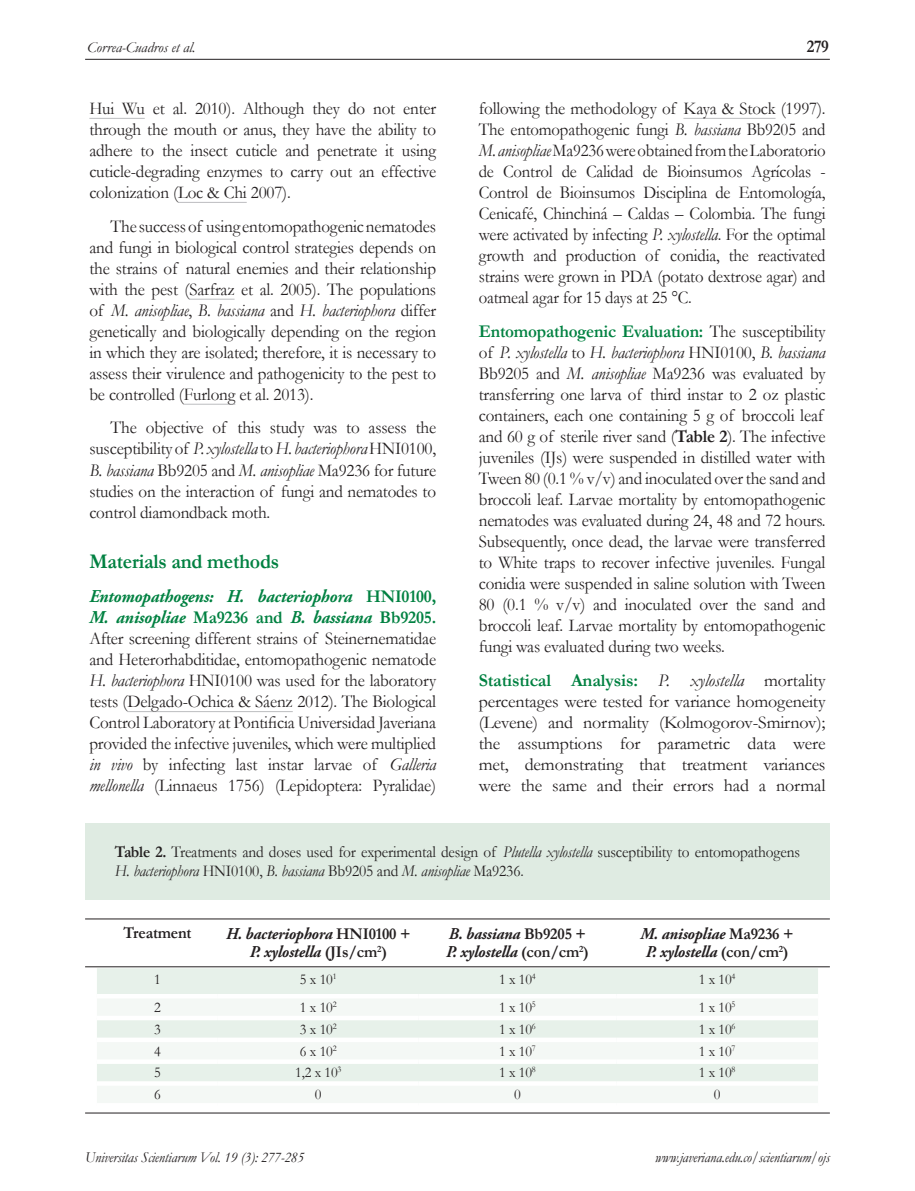
<style>
.page{position:relative;width:915px;height:1191px;background:#fff}
.page>*{position:absolute;margin:0;border:0;box-sizing:border-box;transform-origin:0 0}
.SUBTitulos{font:700 21px "Garamond";letter-spacing:-.01em;color:#008141;scale:.95 1}
.TEXTOcorrido{font:18px/21px "Garamond";letter-spacing:-.01em;color:#231f20;text-align:justify;scale:.95 1}
.TEXTOcorrido-2{font:18px/21px "Garamond";letter-spacing:-.01em;color:#231f20;text-align:justify}
.t1{font:700 18px "Garamond";color:#231f20;scale:.9 1}
.TEXTOcorrido-3{font:16.5px/19.5px "Garamond";letter-spacing:-.01em;color:#231f20;scale:.93 1}
.TEXTOcorrido-4{font:italic 700 16.5px/18px "Adobe Garamond Pro";letter-spacing:-.01em;color:#231f20;text-align:center;scale:.95 1}
.TEXTOcorrido-5{font:700 16.5px "Garamond";letter-spacing:-.01em;color:#231f20;scale:.95 1}
.TEXTOcorrido-6{font:15px "Garamond";letter-spacing:-.01em;color:#231f20;scale:.95 1}
.TEXTOcorrido-7{font:italic 15px "Garamond";letter-spacing:-.01em;color:#231f20;scale:.95 1}
.TEXTOcorrido-8{font:italic 15px "Garamond";letter-spacing:-.01em;color:#231f20}
.s1{font-style:italic}
.s2{font-family:"Adobe Garamond Pro";font-weight:700;font-style:italic;color:#008141}
.s3{font-weight:700;color:#008141}
.s4{font-weight:700}
.s5{font-family:"Garamond";font-style:normal}
</style>
<div class="page">
<hr style="left:85px;top:59px;width:744px;height:1px;background:#231f20">
<hr style="left:89px;top:118px;width:56px;height:1px;background:#bcbdc0">
<hr style="left:178px;top:202px;width:69px;height:1px;background:#bcbdc0">
<hr style="left:189px;top:299px;width:45px;height:1px;background:#bcbdc0">
<hr style="left:184px;top:404px;width:51px;height:1px;background:#bcbdc0">
<hr style="left:127px;top:711px;width:166px;height:1px;background:#bcbdc0">
<hr style="left:683px;top:118px;width:92px;height:1px;background:#bcbdc0">
<div style="left:85px;top:823px;width:744px;height:76px;background:#dfebe2"></div>
<div style="left:97px;top:968px;width:720px;height:26px;background:#e7f1ea"></div>
<svg style="left:97px;top:999px;width:720px;height:104px;fill:#f4f8f5"></svg>
<div style="left:97px;top:1015px;width:121px;height:5px;background:#fff"></div>
<div style="left:218px;top:1015px;width:200px;height:5px;background:#fff"></div>
<div style="left:418px;top:1015px;width:198px;height:5px;background:#fff"></div>
<div style="left:616px;top:1015px;width:201px;height:5px;background:#fff"></div>
<div style="left:97px;top:1037px;width:121px;height:5px;background:#fff"></div>
<div style="left:218px;top:1037px;width:200px;height:5px;background:#fff"></div>
<div style="left:418px;top:1037px;width:198px;height:5px;background:#fff"></div>
<div style="left:616px;top:1037px;width:201px;height:5px;background:#fff"></div>
<div style="left:97px;top:1059px;width:121px;height:5px;background:#fff"></div>
<div style="left:218px;top:1059px;width:200px;height:5px;background:#fff"></div>
<div style="left:418px;top:1059px;width:198px;height:5px;background:#fff"></div>
<div style="left:616px;top:1059px;width:201px;height:5px;background:#fff"></div>
<hr style="left:97px;top:1081px;width:121px;height:4px;background:#fff">
<hr style="left:218px;top:1081px;width:200px;height:4px;background:#fff">
<hr style="left:418px;top:1081px;width:198px;height:4px;background:#fff">
<hr style="left:616px;top:1081px;width:201px;height:4px;background:#fff">
<hr style="left:85px;top:918px;width:744px;height:1px;background:#231f20">
<hr style="left:85px;top:966px;width:744px;height:1px;background:#231f20">
<hr style="left:85px;top:1112px;width:744px;height:1px;background:#231f20">
<p class="TEXTOcorrido-8" style="left:87px;top:37px;width:110px">Correa-Cuadros et al.</p>
<p class="TEXTOcorrido" style="left:89px;top:97px;width:366px">Hui Wu et al. 2010). Although they do not enter through the mouth or anus, they have the ability to adhere to the insect cuticle and penetrate it using cuticle-degrading enzymes to carry out an effective colonization (Loc &amp; Chi 2007).</p>
<p class="TEXTOcorrido" style="left:89px;top:215px;width:366px;text-indent:21px">The success of using entomopathogenic nematodes and fungi in biological control strategies depends on the strains of natural enemies and their relationship with the pest (Sarfraz et al. 2005). The populations of <span class="s1">M. anisopliae</span>, <span class="s1">B. bassiana</span> and <span class="s1">H. bacteriophora</span> differ genetically and biologically depending on the region in which they are isolated; therefore, it is necessary to assess their virulence and pathogenicity to the pest to be controlled (Furlong et al. 2013).</p>
<p class="TEXTOcorrido" style="left:89px;top:417px;width:366px;text-indent:21px">The objective of this study was to assess the susceptibility of <span class="s1">P. xylostella</span> to <span class="s1">H. bacteriophora</span> HNI0100, <span class="s1">B. bassiana</span> Bb9205 and <span class="s1">M. anisopliae</span> Ma9236 for future studies on the interaction of fungi and nematodes to control diamondback moth.</p>
<p class="SUBTitulos" style="left:89px;top:547px;width:201px">Materials and methods</p>
<p class="TEXTOcorrido" style="left:89px;top:585px;width:366px"><span class="s2">Entomopathogens: H. bacteriophora</span> <span class="s3">HNI0100, </span><span class="s2">M. anisopliae</span> <span class="s3">Ma9236 and</span> <span class="s2">B. bassiana</span> <span class="s3">Bb9205.<br></span>After screening different strains of Steinernematidae and Heterorhabditidae, entomopathogenic nematode <span class="s1">H. bacteriophora</span> HNI0100 was used for the laboratory tests (Delgado-Ochica &amp; Sáenz 2012). The Biological Control Laboratory at Pontificia Universidad Javeriana provided the infective juveniles, which were multiplied <span class="s1">in vivo</span> by infecting last instar larvae of <span class="s1">Galleria mellonella</span> (Linnaeus 1756) (Lepidoptera: Pyralidae)</p>
<p class="t1" style="left:806px;top:34px;width:26px">279</p>
<p class="TEXTOcorrido" style="left:478px;top:97px;width:366px">following the methodology of Kaya &amp; Stock (1997).<br>The entomopathogenic fungi <span class="s1">B. bassiana</span> Bb9205 and <span class="s1">M. anisopliae</span> Ma9236 were obtained from the Laboratorio de Control de Calidad de Bioinsumos Agrícolas - Control de Bioinsumos Disciplina de Entomología, Cenicafé, Chinchiná – Caldas – Colombia. The fungi were activated by infecting <span class="s1">P. xylostella</span>. For the optimal growth and production of conidia, the reactivated strains were grown in PDA (potato dextrose agar) and oatmeal agar for 15 days at 25 °C.</p>
<p class="TEXTOcorrido" style="left:478px;top:320px;width:366px;text-align:left"><span class="s3">Entomopathogenic Evaluation:</span> The susceptibility of <span class="s1">P. xylostella</span> to <span class="s1">H. bacteriophora</span> HNI0100, <span class="s1">B. bassiana </span>Bb9205 and <span class="s1">M. anisopliae</span> Ma9236 was evaluated by transferring one larva of third instar to 2 oz plastic containers, each one containing 5 g of broccoli leaf and 60 g of sterile river sand (<span class="s4">Table 2</span>). The infective juveniles (IJs) were suspended in distilled water with Tween 80 (0.1 % v/v) and inoculated over the sand and broccoli leaf. Larvae mortality by entomopathogenic nematodes was evaluated during 24, 48 and 72 hours.<br>Subsequently, once dead, the larvae were transferred to White traps to recover infective juveniles. Fungal conidia were suspended in saline solution with Tween 80 (0.1 % v/v) and inoculated over the sand and broccoli leaf. Larvae mortality by entomopathogenic fungi was evaluated during two weeks.</p>
<p class="TEXTOcorrido-2" style="left:478px;top:669px;width:348px"><span class="s3">Statistical Analysis:</span> <span class="s1">P. xylostella</span> mortality percentages were tested for variance homogeneity (Levene) and normality (Kolmogorov-Smirnov); the assumptions for parametric data were met, demonstrating that treatment variances were the same and their errors had a normal</p>
<p class="TEXTOcorrido-3" style="left:115px;top:841px;width:738px"><span class="s4">Table 2.</span> Treatments and doses used for experimental design of <span class="s1">Plutella xylostella</span> susceptibility to entomopathogens<br><span class="s1">H. bacteriophora</span> HNI0100, <span class="s1">B. bassiana</span> Bb9205 and <span class="s1">M. anisopliae</span> Ma9236.</p>
<p class="TEXTOcorrido-5" style="left:123px;top:921px;width:73px">Treatment</p>
<p class="TEXTOcorrido-4" style="left:226px;top:925px;width:196px">H. bacteriophora <span class="s5">HNI0100 +<br></span>P. xylostella <span class="s5">(JIs/cm</span><sup>2</sup><span class="s5">)</span></p>
<p class="TEXTOcorrido-4" style="left:449px;top:925px;width:146px">B. bassiana <span class="s5">Bb9205 +</span></p>
<p class="TEXTOcorrido-4" style="left:446px;top:943px;width:152px">P. xylostella <span class="s5">(con/cm</span><sup>2</sup><span class="s5">)</span></p>
<p class="TEXTOcorrido-4" style="left:640px;top:925px;width:163px">M. anisopliae <span class="s5">Ma9236 +</span></p>
<p class="TEXTOcorrido-4" style="left:645px;top:943px;width:152px">P. xylostella <span class="s5">(con/cm</span><sup>2</sup><span class="s5">)</span></p>
<p class="TEXTOcorrido-6" style="left:154px;top:969px;width:9px">1</p>
<p class="TEXTOcorrido-6" style="left:300px;top:969px;width:40px">5 x 10<sup>1</sup></p>
<p class="TEXTOcorrido-6" style="left:499px;top:969px;width:40px">1 x 10<sup>4</sup></p>
<p class="TEXTOcorrido-6" style="left:698px;top:969px;width:40px">1 x 10<sup>4</sup></p>
<p class="TEXTOcorrido-6" style="left:154px;top:997px;width:9px">2</p>
<p class="TEXTOcorrido-6" style="left:300px;top:997px;width:40px">1 x 10<sup>2</sup></p>
<p class="TEXTOcorrido-6" style="left:499px;top:997px;width:40px">1 x 10<sup>5</sup></p>
<p class="TEXTOcorrido-6" style="left:698px;top:997px;width:40px">1 x 10<sup>5</sup></p>
<p class="TEXTOcorrido-6" style="left:154px;top:1019px;width:9px">3</p>
<p class="TEXTOcorrido-6" style="left:300px;top:1019px;width:40px">3 x 10<sup>2</sup></p>
<p class="TEXTOcorrido-6" style="left:499px;top:1019px;width:40px">1 x 10<sup>6</sup></p>
<p class="TEXTOcorrido-6" style="left:698px;top:1019px;width:40px">1 x 10<sup>6</sup></p>
<p class="TEXTOcorrido-6" style="left:154px;top:1040px;width:9px">4</p>
<p class="TEXTOcorrido-6" style="left:300px;top:1040px;width:40px">6 x 10<sup>2</sup></p>
<p class="TEXTOcorrido-6" style="left:499px;top:1040px;width:40px">1 x 10<sup>7</sup></p>
<p class="TEXTOcorrido-6" style="left:698px;top:1040px;width:40px">1 x 10<sup>7</sup></p>
<p class="TEXTOcorrido-6" style="left:154px;top:1062px;width:9px">5</p>
<p class="TEXTOcorrido-6" style="left:295px;top:1062px;width:50px">1,2 x 10<sup>3</sup></p>
<p class="TEXTOcorrido-6" style="left:499px;top:1062px;width:40px">1 x 10<sup>8</sup></p>
<p class="TEXTOcorrido-6" style="left:698px;top:1062px;width:40px">1 x 10<sup>8</sup></p>
<p class="TEXTOcorrido-6" style="left:154px;top:1084px;width:9px">6</p>
<p class="TEXTOcorrido-6" style="left:315px;top:1084px;width:9px">0</p>
<p class="TEXTOcorrido-6" style="left:514px;top:1084px;width:9px">0</p>
<p class="TEXTOcorrido-6" style="left:713px;top:1084px;width:9px">0</p>
<p class="TEXTOcorrido-7" style="left:85px;top:1146px;width:232px">Universitas Scientiarum Vol. 19 (3): 277-285</p>
<p class="TEXTOcorrido-7" style="left:655px;top:1146px;width:185px">www.javeriana.edu.co/scientiarum/ojs</p>
</div>
